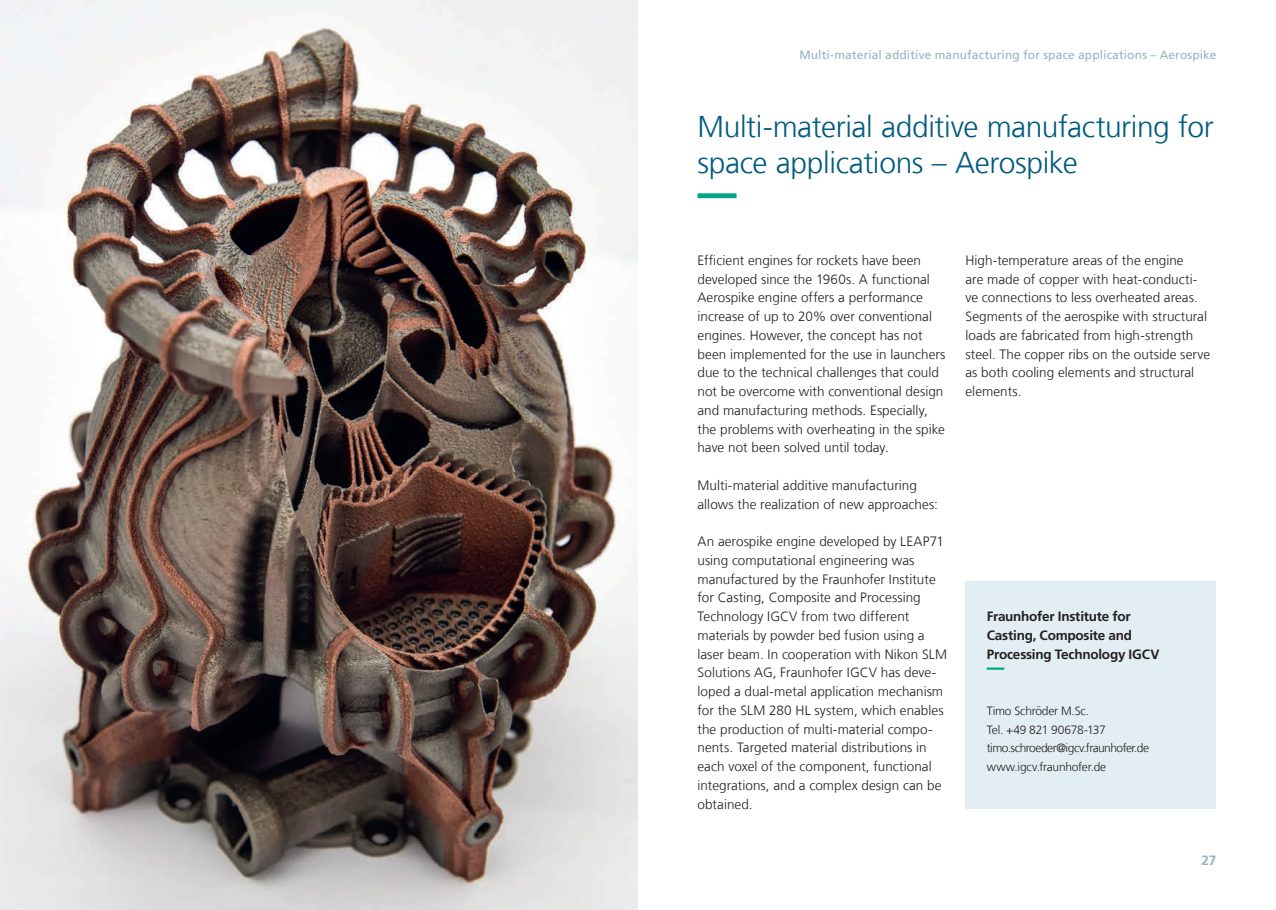
<style>
.page{position:relative;width:1276px;height:910px;background:#fff}
.page>*{position:absolute;margin:0;border:0;box-sizing:border-box;transform-origin:0 0}
.Ueberschrift_20_24_blue_gruen_Linie_unte{font:300 30px/36px "Frutiger LT Com";letter-spacing:-.015em;color:#005b7f}
.Fliesstext_9_12_5_schwarz{font:300 13.5px/18.8px "Frutiger LT Com";letter-spacing:.005em;color:#231f20}
.Infokasten_klein_Ueberschrift_9_12_5_sch{font:700 13.5px/18.8px "Frutiger LT Com";letter-spacing:-.015em;color:#231f20}
.t1{font:700 13.5px "Frutiger LT Com";color:#93b3c3}
.t2{font:12px "Frutiger LT Com";letter-spacing:.01em;color:#93b3c3}
.Infokasten_klein_Fliesstext_8_12_5_schwa{font:300 12px "Frutiger LT Com";letter-spacing:-.025em;color:#231f20}
.Infokasten_klein_Fliesstext_8_12_5_schwa-2{font:300 12px "Frutiger LT Com";letter-spacing:-.045em;color:#231f20}
</style>
<div class="page">
<img style="left:0;top:0;width:638px;height:910px">
<svg style="left:697px;top:193px;width:40px;height:5px"></svg>
<div style="left:965px;top:581px;width:251px;height:228px;background:#e2eef4"></div>
<svg style="left:986px;top:667px;width:19px;height:3px"></svg>
<p class="t2" style="left:799px;top:47px;width:418px">Multi-material additive manufacturing for space applications – Aerospike</p>
<p class="Ueberschrift_20_24_blue_gruen_Linie_unte" style="left:697px;top:109px;width:518px">Multi-material additive manufacturing for space applications – Aerospike</p>
<p class="Fliesstext_9_12_5_schwarz" style="left:697px;top:251px;width:249px">Efficient engines for rockets have been developed since the 1960s. A functional Aerospike engine offers a performance increase of up to 20% over conventional engines. However, the concept has not been implemented for the use in launchers due to the technical challenges that could not be overcome with conventional design and manufacturing methods. Especially, the problems with overheating in the spike have not been solved until today.</p>
<p class="Fliesstext_9_12_5_schwarz" style="left:697px;top:476px;width:242px">Multi-material additive manufacturing allows the realization of new approaches:</p>
<p class="Fliesstext_9_12_5_schwarz" style="left:697px;top:532px;width:251px">An aerospike engine developed by LEAP71 using computational engineering was manufactured by the Fraunhofer Institute for Casting, Composite and Processing Technology IGCV from two different materials by powder bed fusion using a laser beam. In cooperation with Nikon SLM Solutions AG, Fraunhofer IGCV has deve&shy;loped a dual-metal application mechanism for the SLM 280 HL system, which enables the production of multi-material compo&shy;nents. Targeted material distributions in each voxel of the component, functional integrations, and a complex design can be obtained.</p>
<p class="Fliesstext_9_12_5_schwarz" style="left:965px;top:251px;width:246px">High-temperature areas of the engine<br>are made of copper with heat-conducti&shy;ve connections to less overheated areas.<br>Segments of the aerospike with structural loads are fabricated from high-strength steel. The copper ribs on the outside serve as both cooling elements and structural elements.</p>
<p class="Infokasten_klein_Ueberschrift_9_12_5_sch" style="left:986px;top:607px;width:174px">Fraunhofer Institute for<br>Casting, Composite and<br>Processing Technology IGCV</p>
<p class="Infokasten_klein_Fliesstext_8_12_5_schwa" style="left:986px;top:704px;width:104px">Timo Schröder M.Sc.</p>
<p class="Infokasten_klein_Fliesstext_8_12_5_schwa" style="left:986px;top:722px;width:121px">Tel. +49 821 90678-137</p>
<p class="Infokasten_klein_Fliesstext_8_12_5_schwa-2" style="left:986px;top:741px;width:164px">timo.schroeder@igcv.fraunhofer.de</p>
<p class="Infokasten_klein_Fliesstext_8_12_5_schwa" style="left:986px;top:760px;width:121px">www.igcv.fraunhofer.de</p>
<p class="t1" style="left:1201px;top:852px;width:16px">27</p>
</div>
